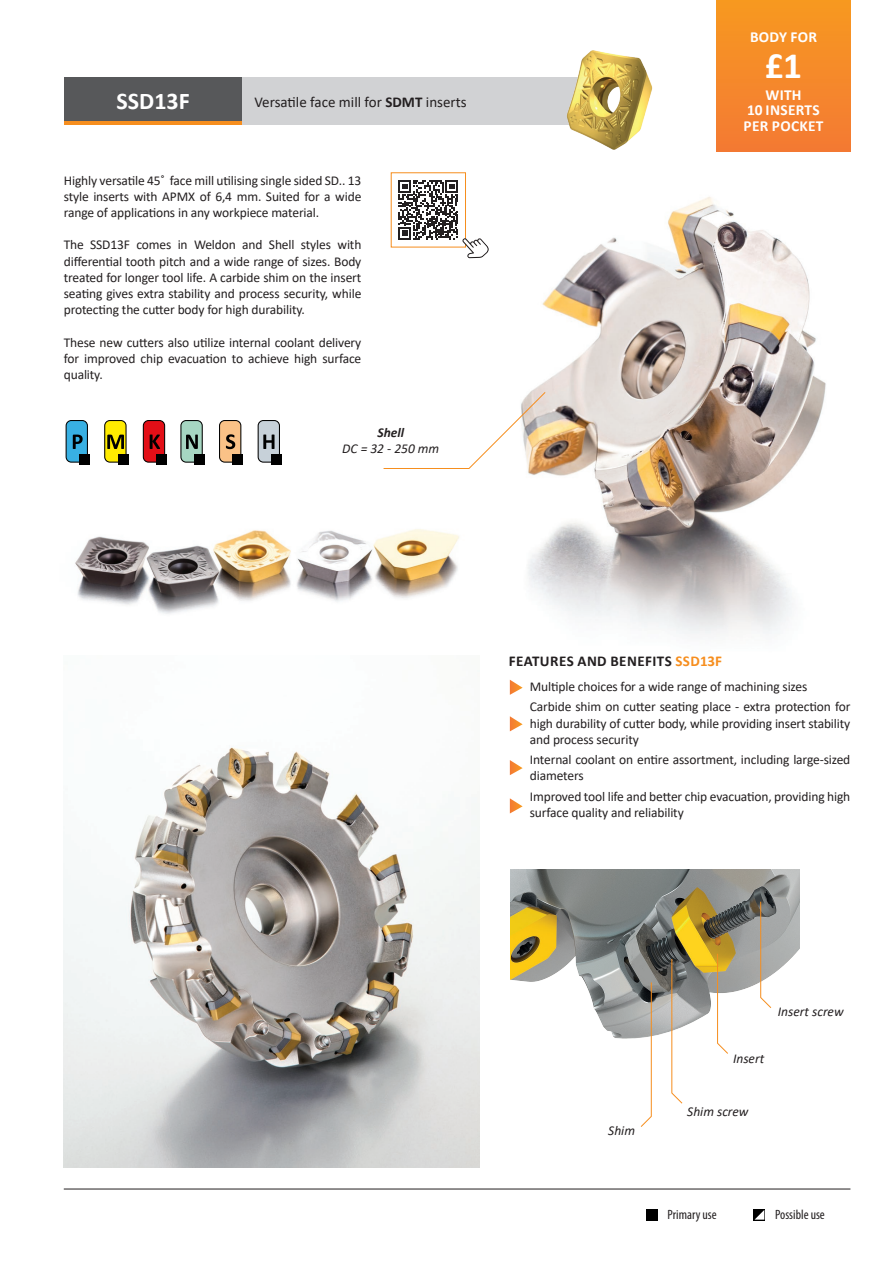
<style>
.page{position:relative;width:893px;height:1263px;background:#fff}
.page>*{position:absolute;margin:0;border:0;box-sizing:border-box;transform-origin:0 0}
.t1{font:700 37.35px "Calibri";color:#fff}
.t2{font:700 24px "Calibri";color:#fff}
.t3{font:700 15.3px "Calibri";letter-spacing:.02em;color:#fff}
.t4{font:15px "Calibri";color:#231f20}
.t5{font:700 15px "Calibri";letter-spacing:.03em;color:#231f20}
.t6{font:13.5px/16.2px "Calibri";letter-spacing:-.01em;color:#231f20;text-align:justify}
.t7{font:italic 13.5px "Calibri";color:#231f20}
.t8{font:condensed 13.5px "Myriad Pro";color:#231f20}
.t9{font:italic 700 13.5px "Calibri";color:#231f20}
.s1{font-weight:700}
.s2{color:#f68e1e}
</style>
<div class="page">
<img style="left:509px;top:197px;width:317px;height:498px">
<div style="left:64px;top:77px;width:179px;height:48px;background:#57585a"></div>
<hr style="left:64px;top:122px;width:179px;height:3px;background:#f68e1e">
<div style="left:243px;top:77px;width:359px;height:48px;background:#d1d2d4"></div>
<svg style="left:510px;top:680px;width:13px;height:15px"></svg>
<svg style="left:510px;top:716px;width:13px;height:15px"></svg>
<svg style="left:510px;top:760px;width:13px;height:15px"></svg>
<svg style="left:754px;top:1209px;width:11px;height:11px"></svg>
<svg style="left:755px;top:1210px;width:9px;height:9px"></svg>
<div style="left:646px;top:1209px;width:12px;height:11px;background:#000"></div>
<svg style="left:398px;top:180px;width:91px;height:78px"></svg>
<div style="left:717px;top:0;width:133px;height:151px;background:linear-gradient(to bottom,#f79920,#f37a34)"></div>
<img style="left:64px;top:747px;width:415px;height:420px">
<img style="left:567px;top:50px;width:86px;height:100px">
<svg style="left:510px;top:798px;width:13px;height:15px"></svg>
<img style="left:75px;top:529px;width:384px;height:85px">
<div style="left:181px;top:421px;width:21px;height:41px;background:#a6d6c2;border-radius:5px"></div>
<div style="left:180px;top:420px;width:23px;height:43px;border:1px solid #000;border-radius:5px"></div>
<svg style="left:186px;top:435px;width:12px;height:14px"></svg>
<div style="left:194px;top:454px;width:11px;height:11px;background:#000"></div>
<div style="left:66px;top:420px;width:21px;height:42px;background:#38b0e3;border-radius:5px"></div>
<div style="left:66px;top:420px;width:22px;height:43px;border:1px solid #000;border-radius:5px"></div>
<svg style="left:73px;top:435px;width:10px;height:14px"></svg>
<div style="left:79px;top:454px;width:11px;height:11px;background:#000"></div>
<div style="left:105px;top:420px;width:21px;height:42px;background:#ffeb00;border-radius:5px"></div>
<div style="left:104px;top:420px;width:23px;height:43px;border:1px solid #000;border-radius:5px"></div>
<svg style="left:107px;top:435px;width:17px;height:14px"></svg>
<div style="left:118px;top:454px;width:10px;height:11px;background:#000"></div>
<div style="left:143px;top:420px;width:22px;height:42px;background:#e30f17;border-radius:5px"></div>
<div style="left:143px;top:420px;width:22px;height:43px;border:1px solid #000;border-radius:5px"></div>
<svg style="left:150px;top:434px;width:10px;height:15px"></svg>
<div style="left:157px;top:454px;width:10px;height:11px;background:#000"></div>
<div style="left:220px;top:420px;width:21px;height:42px;background:#fac287;border-radius:5px"></div>
<div style="left:219px;top:420px;width:22px;height:43px;border:1px solid #000;border-radius:5px"></div>
<svg style="left:226px;top:434px;width:9px;height:15px"></svg>
<div style="left:233px;top:454px;width:10px;height:11px;background:#000"></div>
<div style="left:258px;top:420px;width:21px;height:42px;background:#c7d1d9;border-radius:5px"></div>
<svg style="left:263px;top:434px;width:11px;height:15px"></svg>
<div style="left:258px;top:420px;width:22px;height:43px;border:1px solid #000;border-radius:5px"></div>
<div style="left:271px;top:454px;width:11px;height:11px;background:#000"></div>
<img style="left:510px;top:869px;width:289px;height:170px">
<svg style="left:641px;top:982px;width:11px;height:145px"></svg>
<svg style="left:671px;top:959px;width:12px;height:145px"></svg>
<svg style="left:717px;top:953px;width:11px;height:101px"></svg>
<svg style="left:760px;top:901px;width:11px;height:107px"></svg>
<svg style="left:383px;top:392px;width:163px;height:77px"></svg>
<hr style="left:64px;top:1188px;width:786px;height:1px;background:#231f20">
<p class="t2" style="left:117px;top:85px;width:75px">SSD13F</p>
<p class="t4" style="left:254px;top:91px;width:214px">Versatile face mill for <span class="s1">SDMT</span> inserts</p>
<p class="t6" style="left:64px;top:172px;width:299px">Highly versatile 45˚ face mill utilising single sided SD.. 13 style inserts with APMX of 6,4 mm. Suited for a wide range of applications in any workpiece material.</p>
<p class="t6" style="left:64px;top:236px;width:299px">The SSD13F comes in Weldon and Shell styles with differential tooth pitch and a wide range of sizes. Body treated for longer tool life. A carbide shim on the insert seating gives extra stability and process security, while protecting the cutter body for high durability.</p>
<p class="t6" style="left:64px;top:334px;width:299px">These new cutters also utilize internal coolant delivery for improved chip evacuation to achieve high surface quality.</p>
<p class="t9" style="left:377px;top:423px;width:28px">Shell</p>
<p class="t7" style="left:342px;top:439px;width:99px">DC = 32 - 250 mm</p>
<p class="t3" style="left:750px;top:26px;width:69px">BODY FOR</p>
<p class="t1" style="left:765px;top:40px;width:38px">£1</p>
<p class="t3" style="left:765px;top:84px;width:38px">WITH</p>
<p class="t3" style="left:747px;top:99px;width:74px">10 INSERTS</p>
<p class="t3" style="left:744px;top:115px;width:82px">PER POCKET</p>
<p class="t5" style="left:509px;top:651px;width:215px">FEATURES AND BENEFITS <span class="s2">SSD13F</span></p>
<p class="t6" style="left:530px;top:678px;width:279px">Multiple choices for a wide range of machining sizes</p>
<p class="t6" style="left:530px;top:698px;width:322px">Carbide shim on cutter seating place - extra protection for high durability of cutter body, while providing insert stability and process security</p>
<p class="t6" style="left:530px;top:751px;width:322px">Internal coolant on entire assortment, including large-sized diameters</p>
<p class="t6" style="left:530px;top:788px;width:322px">Improved tool life and better chip evacuation, providing high surface quality and reliability</p>
<p class="t7" style="left:608px;top:1121px;width:28px">Shim</p>
<p class="t7" style="left:778px;top:1002px;width:67px">Insert screw</p>
<p class="t7" style="left:733px;top:1049px;width:33px">Insert</p>
<p class="t7" style="left:687px;top:1102px;width:63px">Shim screw</p>
<p class="t8" style="left:668px;top:1207px;width:51px">Primary use</p>
<p class="t8" style="left:775px;top:1207px;width:51px">Possible use</p>
</div>
